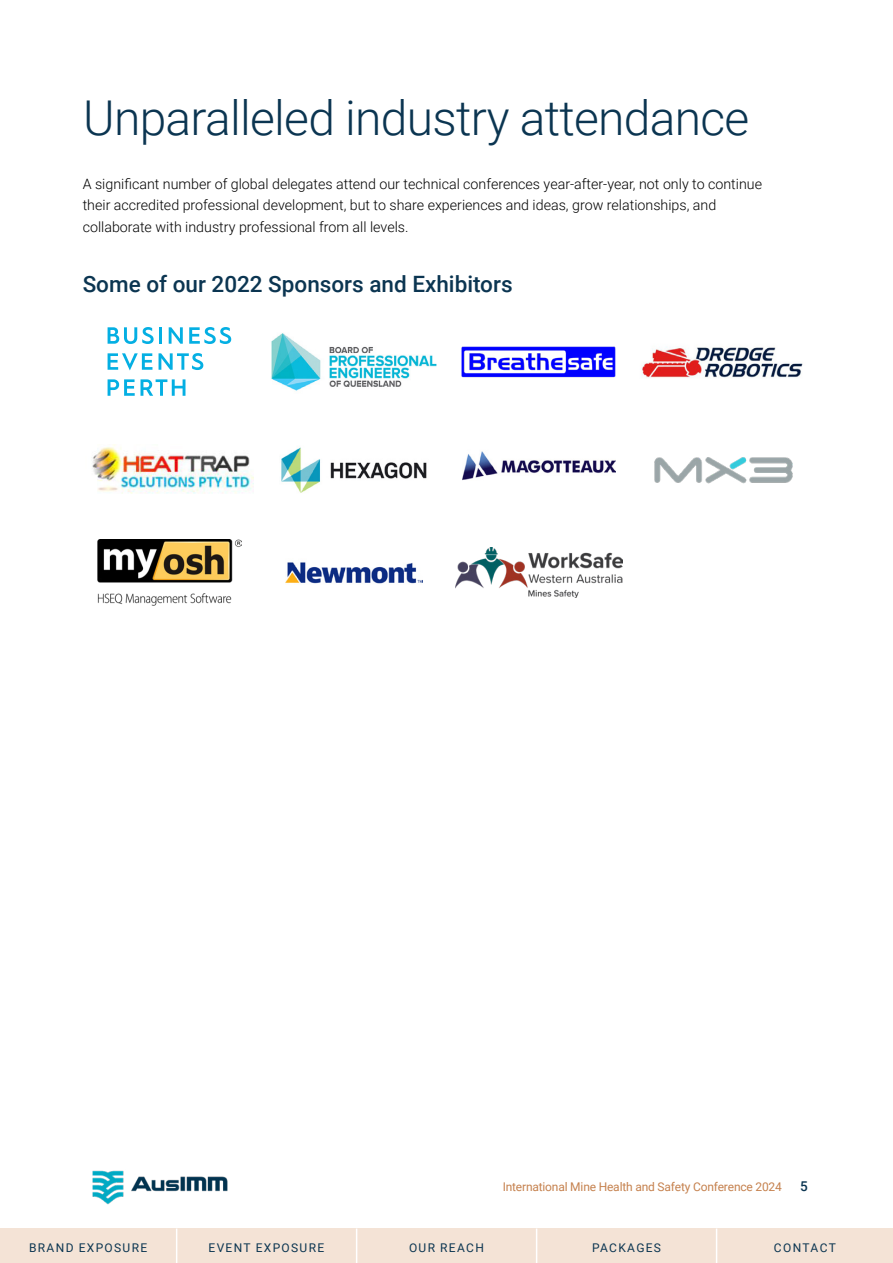
<style>
.page{position:relative;width:893px;height:1263px;background:#fff}
.page>*{position:absolute;margin:0;border:0;box-sizing:border-box;transform-origin:0 0}
.t1{font:300 48px "Roboto";letter-spacing:-.015em;color:#0b3551}
.t2{font:500 22.5px "Roboto";color:#0b3551}
.t3{font:300 14.25px/21.8px "Roboto";color:#000}
.t4{font:500 13.5px "Roboto";color:#0b3551}
.t5{font:12px "Roboto";letter-spacing:.11em;color:#0b3551}
.t6{font:12px "Roboto";letter-spacing:-.015em;color:#c5814e}
</style>
<div class="page">
<svg style="left:169px;top:327px;width:14px;height:17px"></svg>
<svg style="left:108px;top:327px;width:46px;height:17px"></svg>
<hr style="left:159px;top:327px;width:3px;height:17px;background:#04afe3">
<svg style="left:189px;top:327px;width:42px;height:17px"></svg>
<svg style="left:108px;top:353px;width:44px;height:17px"></svg>
<svg style="left:159px;top:353px;width:44px;height:17px"></svg>
<svg style="left:108px;top:379px;width:27px;height:17px"></svg>
<svg style="left:141px;top:379px;width:44px;height:17px"></svg>
<img style="left:92px;top:445px;width:161px;height:49px">
<img style="left:97px;top:539px;width:145px;height:67px">
<img style="left:461px;top:346px;width:155px;height:32px">
<img style="left:463px;top:451px;width:152px;height:29px">
<img style="left:455px;top:547px;width:168px;height:51px">
<img style="left:271px;top:333px;width:166px;height:58px">
<img style="left:281px;top:447px;width:146px;height:46px">
<img style="left:286px;top:562px;width:136px;height:22px">
<img style="left:642px;top:347px;width:161px;height:31px">
<img style="left:654px;top:457px;width:139px;height:27px">
<img style="left:92px;top:1170px;width:136px;height:35px">
<div style="left:0;top:1229px;width:176px;height:34px;background:#f4e3d6"></div>
<div style="left:176px;top:1229px;width:180px;height:34px;background:#f4e3d6"></div>
<div style="left:356px;top:1229px;width:180px;height:34px;background:#f4e3d6"></div>
<div style="left:536px;top:1229px;width:181px;height:34px;background:#f4e3d6"></div>
<div style="left:717px;top:1229px;width:176px;height:34px;background:#f4e3d6"></div>
<hr style="left:176px;top:1228px;width:1px;height:35px;background:#fff">
<hr style="left:356px;top:1228px;width:1px;height:35px;background:#fff">
<hr style="left:536px;top:1228px;width:1px;height:35px;background:#fff">
<hr style="left:716px;top:1228px;width:1px;height:35px;background:#fff">
<h1 class="t1" style="left:83px;top:85px;width:667px">Unparalleled industry attendance</h1>
<p class="t3" style="left:83px;top:172px;width:681px">A significant number of global delegates attend our technical conferences year-after-year, not only to continue their accredited professional development, but to share experiences and ideas, grow relationships, and collaborate with industry professional from all levels.</p>
<h2 class="t2" style="left:83px;top:268px;width:431px">Some of our 2022 Sponsors and Exhibitors</h2>
<p class="t6" style="left:503px;top:1178px;width:281px">International Mine Health and Safety Conference 2024</p>
<p class="t4" style="left:800px;top:1176px;width:9px">5</p>
<p class="t5" style="left:29px;top:1239px;width:120px">BRAND EXPOSURE</p>
<p class="t5" style="left:209px;top:1239px;width:117px">EVENT EXPOSURE</p>
<p class="t5" style="left:409px;top:1239px;width:76px">OUR REACH</p>
<p class="t5" style="left:592px;top:1239px;width:71px">PACKAGES</p>
<p class="t5" style="left:774px;top:1239px;width:63px">CONTACT</p>
</div>
